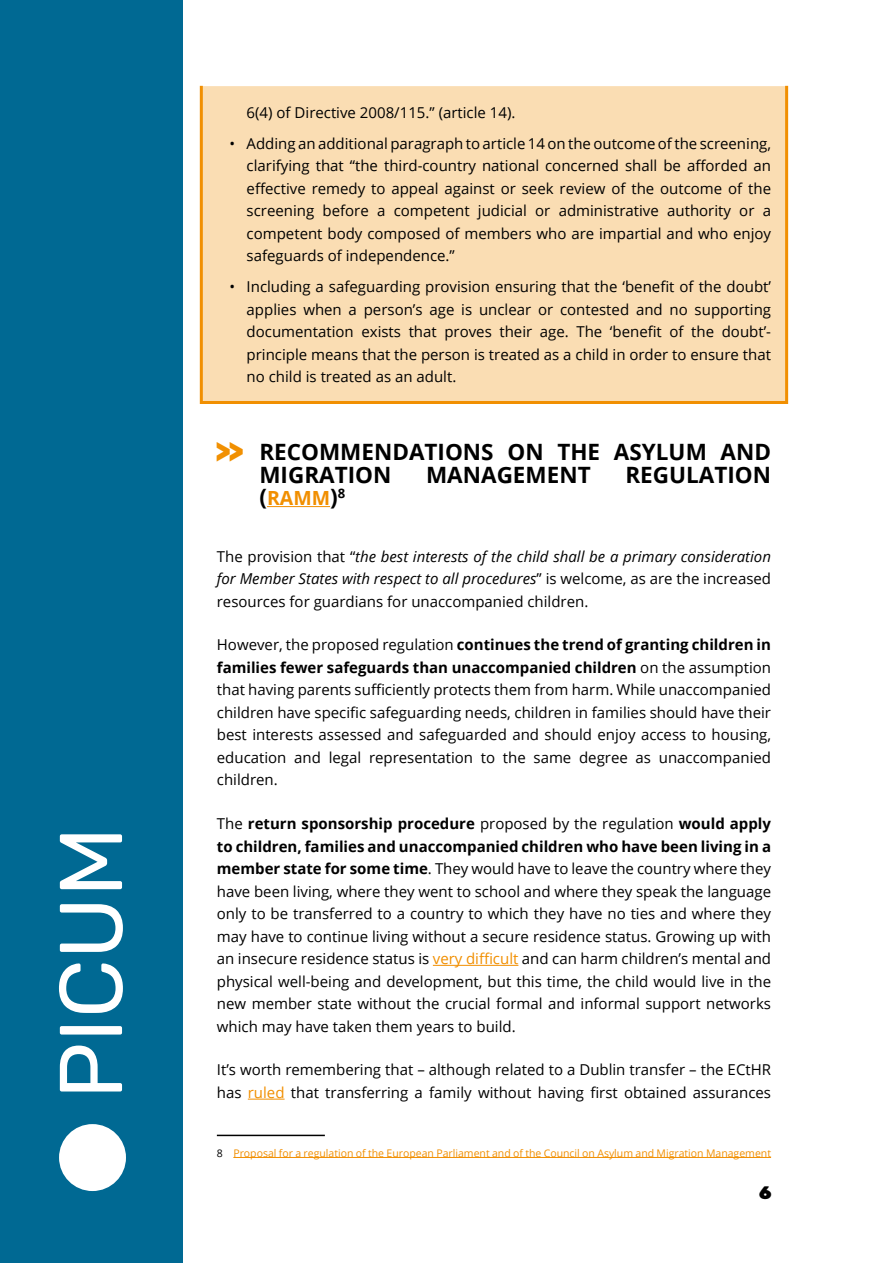
<style>
.page{position:relative;width:893px;height:1263px;background:#fff}
.page>*{position:absolute;margin:0;border:0;box-sizing:border-box;transform-origin:0 0}
.t1{font:88.8px "Rubik";color:#fff}
.t2{font:700 30px "Britannic";color:#f19002}
.t3{font:700 22.5px/22.5px "Open Sans";color:#000}
.t4{font:700 19.5px "Open Sans";color:#f18f01}
.t5{font:900 18px "Rubik";color:#000}
.t6{font:15px/22.5px "Open Sans";color:#000;text-align:justify}
.t7{font:italic 15px/22.5px "Open Sans";color:#000;text-align:justify}
.t8{font:10.5px "Open Sans";color:#f18f01}
.s1{font-size:22.5px;color:#000}
.s2{font-style:normal}
.s3{font-weight:700}
.s4{color:#f18f01}
.s5{color:#000}
</style>
<div class="page">
<div style="left:201px;top:86px;width:586px;height:317px;background:#faddb3;border:3px solid #f18f01"></div>
<div style="left:0;top:0;width:183px;height:1263px;background:#006993"></div>
<div style="left:59px;top:1124px;width:67px;height:67px;background:#fff;border-radius:50%"></div>
<hr style="left:267px;top:506px;width:63px;height:1px;background:#f18f01">
<hr style="left:433px;top:965px;width:85px;height:1px;background:#f18f01">
<hr style="left:248px;top:1099px;width:37px;height:1px;background:#f18f01">
<hr style="left:217px;top:1135px;width:108px;height:1px;background:#000">
<hr style="left:233px;top:1157px;width:538px;height:1px;background:#f18f01">
<h1 class="t1" style="left:41px;top:1099px;width:274px;rotate:-90deg">PICUM</h1>
<p class="t6" style="left:247px;top:101px;width:268px">6(4) of Directive 2008/115.” (article 14).</p>
<p class="t6" style="left:247px;top:132px;width:526px;text-indent:-17px">• Adding an additional paragraph to article 14 on the outcome of the screening, clarifying that “the third-country national concerned shall be afforded an effective remedy to appeal against or seek review of the outcome of the screening before a competent judicial or administrative authority or a competent body composed of members who are impartial and who enjoy safeguards of independence.”</p>
<p class="t6" style="left:247px;top:275px;width:526px;text-indent:-17px">• Including a safeguarding provision ensuring that the ‘benefit of the doubt’ applies when a person’s age is unclear or contested and no supporting documentation exists that proves their age. The ‘benefit of the doubt’- principle means that the person is treated as a child in order to ensure that no child is treated as an adult.</p>
<h2 class="t2" style="left:217px;top:435px;width:27px">&gt;&gt;</h2>
<h3 class="t3" style="left:259px;top:440px;width:513px">RECOMMENDATIONS ON THE ASYLUM AND<br>MIGRATION</h3>
<h3 class="t3" style="left:426px;top:463px;width:166px">MANAGEMENT</h3>
<h3 class="t3" style="left:625px;top:463px;width:147px">REGULATION</h3>
<h3 class="t4" style="left:259px;top:484px;width:87px"><span class="s1">(</span>RAMM<span class="s1">)</span><sup>8</sup></h3>
<p class="t7" style="left:217px;top:544px;width:556px"><span class="s2">The provision that “</span>the best interests of the child shall be a primary consideration for Member States with respect to all procedures<span class="s2">” is welcome, as are the increased resources for guardians for unaccompanied children.</span></p>
<p class="t6" style="left:217px;top:633px;width:556px">However, the proposed regulation <span class="s3">continues the trend of granting children in families fewer safeguards than unaccompanied children</span> on the assumption that having parents sufficiently protects them from harm. While unaccompanied children have specific safeguarding needs, children in families should have their best interests assessed and safeguarded and should enjoy access to housing, education and legal representation to the same degree as unaccompanied children.</p>
<p class="t6" style="left:217px;top:812px;width:556px">The <span class="s3">return sponsorship procedure</span> proposed by the regulation <span class="s3">would apply to children, families and unaccompanied children who have been living in a member state for some time</span>. They would have to leave the country where they have been living, where they went to school and where they speak the language only to be transferred to a country to which they have no ties and where they may have to continue living without a secure residence status. Growing up with an insecure residence status is <span class="s4">very difficult</span> and can harm children’s mental and physical well-being and development, but this time, the child would live in the new member state without the crucial formal and informal support networks which may have taken them years to build.</p>
<p class="t6" style="left:217px;top:1058px;width:556px">It’s worth remembering that – although related to a Dublin transfer – the ECtHR has <span class="s4">ruled</span> that transferring a family without having first obtained assurances</p>
<p class="t8" style="left:217px;top:1146px;width:556px"><span class="s5">8</span> Proposal for a regulation of the European Parliament and of the Council on Asylum and Migration Management</p>
<p class="t5" style="left:759px;top:1182px;width:14px">6</p>
</div>
